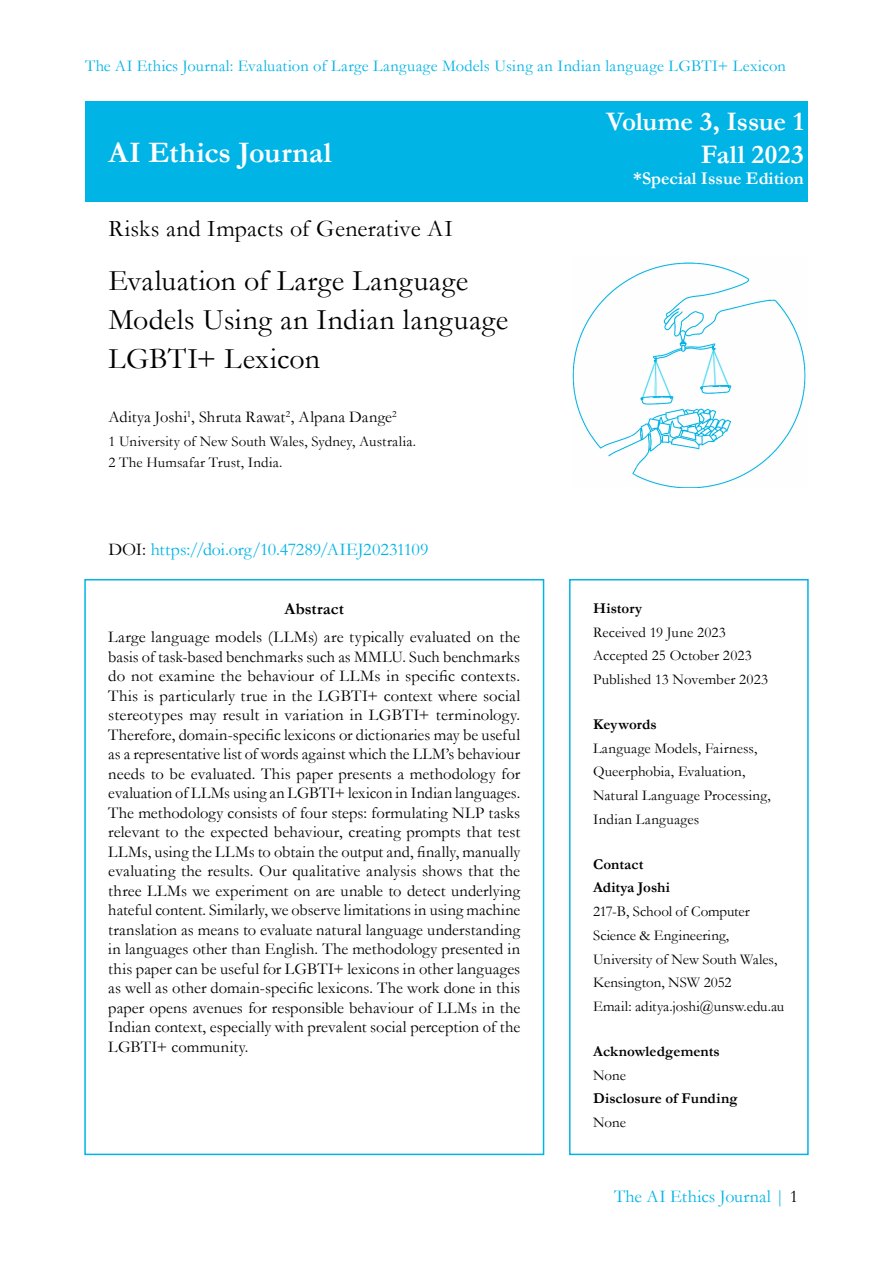
<style>
.page{position:relative;width:893px;height:1263px;background:#fff}
.page>*{position:absolute;margin:0;border:0;box-sizing:border-box;transform-origin:0 0}
.t1{font:30px/39px "Garamond";letter-spacing:.02em;color:#000}
.t2{font:700 30px "Garamond";letter-spacing:.01em;color:#fff}
.t3{font:700 27px/32.4px "Garamond";letter-spacing:-.01em;color:#fff;text-align:right}
.t4{font:24px "Garamond";letter-spacing:.01em;color:#000}
.t5{font:18px "Garamond";letter-spacing:-.005em;color:#00b4e6}
.t6{font:18px "Garamond";letter-spacing:.015em;color:#00b4e6}
.t7{font:700 18px "Garamond";color:#fff}
.t8{font:16.5px/19.5px "Garamond";letter-spacing:.005em;color:#000;text-align:justify}
.t9{font:16.5px "Garamond";letter-spacing:.025em;color:#00b4e6}
.t10{font:700 16.5px "Garamond";letter-spacing:.005em;color:#000}
.t11{font:15px/23.7px "Garamond";letter-spacing:.005em;color:#000}
.t12{font:700 15px/23.7px "Garamond";letter-spacing:.005em;color:#000}
.s1{color:#000}
</style>
<div class="page">
<img style="left:572px;top:262px;width:234px;height:225px">
<div style="left:85px;top:102px;width:723px;height:100px;background:#00b4e6"></div>
<div style="left:84px;top:579px;width:460px;height:576px;border:2px solid #00b4e6"></div>
<div style="left:569px;top:579px;width:240px;height:576px;border:2px solid #00b4e6"></div>
<p class="t9" style="left:85px;top:55px;width:702px">The AI Ethics Journal: Evaluation of Large Language Models Using an Indian language LGBTI+ Lexicon</p>
<h1 class="t2" style="left:108px;top:132px;width:225px">AI Ethics Journal</h1>
<h3 class="t4" style="left:108px;top:212px;width:346px">Risks and Impacts of Generative AI</h3>
<h1 class="t1" style="left:108px;top:260px;width:401px">Evaluation of Large Language<br>Models Using an Indian language<br>LGBTI+ Lexicon</h1>
<p class="t8" style="left:108px;top:407px;width:290px">Aditya Joshi<sup>1</sup>, Shruta Rawat<sup>2</sup>, Alpana Dange<sup>2</sup></p>
<p class="t11" style="left:108px;top:431px;width:309px;line-height:21px">1 University of New South Wales, Sydney, Australia.<br>2 The Humsafar Trust, India.</p>
<p class="t5" style="left:108px;top:537px;width:322px"><span class="s1">DOI:</span> https://doi.org/10.47289/AIEJ20231109</p>
<p class="t10" style="left:285px;top:597px;width:61px">Abstract</p>
<p class="t8" style="left:108px;top:627px;width:414px">Large language models (LLMs) are typically evaluated on the basis of task-based benchmarks such as MMLU. Such benchmarks do not examine the behaviour of LLMs in specific contexts.<br>This is particularly true in the LGBTI+ context where social stereotypes may result in variation in LGBTI+ terminology.<br>Therefore, domain-specific lexicons or dictionaries may be useful as a representative list of words against which the LLM’s behaviour needs to be evaluated. This paper presents a methodology for evaluation of LLMs using an LGBTI+ lexicon in Indian languages.<br>The methodology consists of four steps: formulating NLP tasks relevant to the expected behaviour, creating prompts that test LLMs, using the LLMs to obtain the output and, finally, manually evaluating the results. Our qualitative analysis shows that the three LLMs we experiment on are unable to detect underlying hateful content. Similarly, we observe limitations in using machine translation as means to evaluate natural language understanding in languages other than English. The methodology presented in this paper can be useful for LGBTI+ lexicons in other languages as well as other domain-specific lexicons. The work done in this paper opens avenues for responsible behaviour of LLMs in the Indian context, especially with prevalent social perception of the LGBTI+ community.</p>
<h2 class="t3" style="left:606px;top:105px;width:199px">Volume 3, Issue 1<br>Fall 2023</h2>
<p class="t7" style="left:633px;top:166px;width:172px">*Special Issue Edition</p>
<p class="t12" style="left:593px;top:596px;width:51px">History</p>
<p class="t11" style="left:593px;top:619px;width:177px">Received 19 June 2023<br>Accepted 25 October 2023<br>Published 13 November 2023</p>
<p class="t12" style="left:593px;top:712px;width:65px">Keywords</p>
<p class="t11" style="left:593px;top:736px;width:179px">Language Models, Fairness,<br>Queerphobia, Evaluation,<br>Natural Language Processing,<br>Indian Languages</p>
<p class="t12" style="left:593px;top:852px;width:78px">Contact<br>Aditya Joshi</p>
<p class="t11" style="left:593px;top:899px;width:193px">217-B, School of Computer<br>Science &amp; Engineering,<br>University of New South Wales,<br>Kensington, NSW 2052<br>Email: aditya.joshi@unsw.edu.au</p>
<p class="t12" style="left:593px;top:1039px;width:128px">Acknowledgements</p>
<p class="t11" style="left:593px;top:1063px;width:34px">None</p>
<p class="t12" style="left:593px;top:1087px;width:146px">Disclosure of Funding</p>
<p class="t11" style="left:593px;top:1110px;width:34px">None</p>
<p class="t6" style="left:614px;top:1184px;width:186px">The AI Ethics Journal | <span class="s1">1</span></p>
</div>
